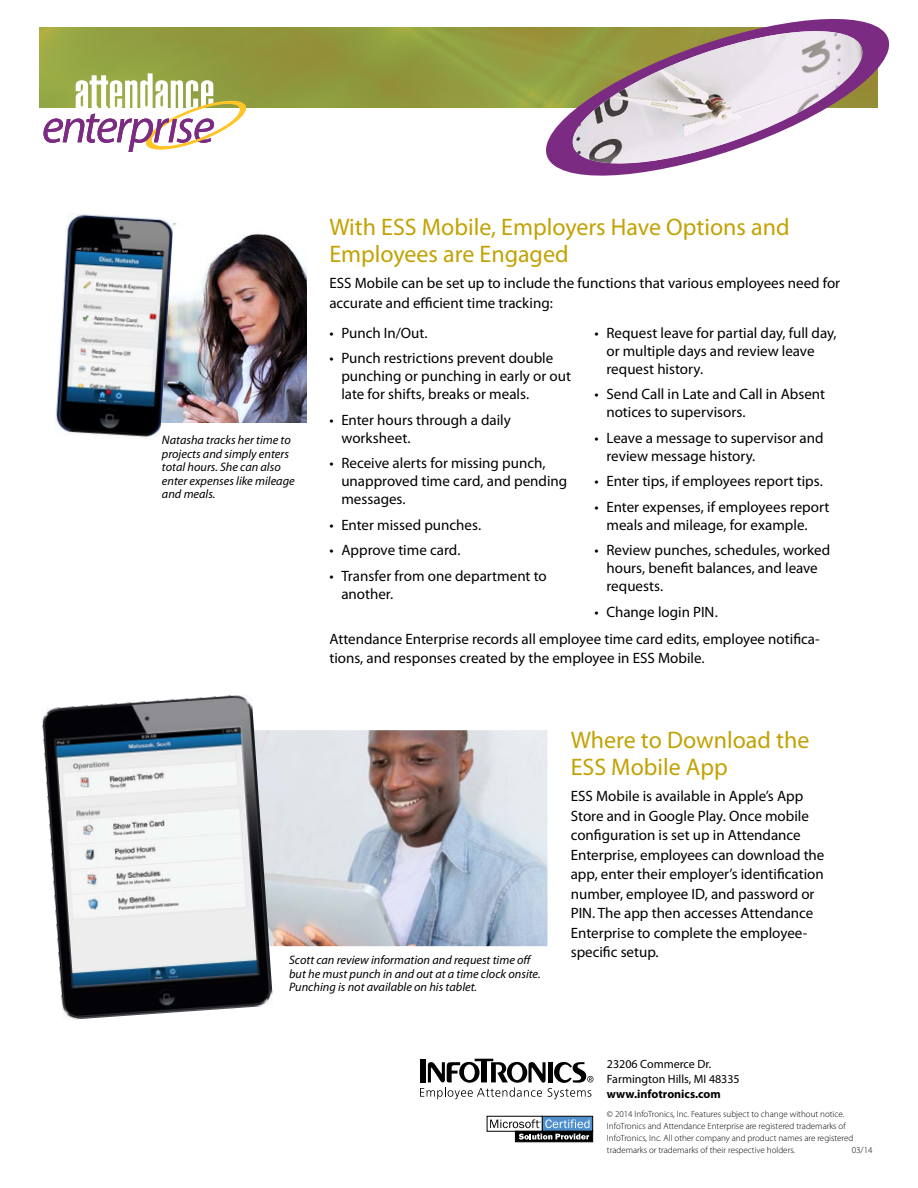
<style>
.page{position:relative;width:918px;height:1188px;background:#fff}
.page>*{position:absolute;margin:0;border:0;box-sizing:border-box;transform-origin:0 0}
.t1{font:24px/27px "Myriad Pro";color:#c2a204}
.t2{font:15px/18px "Myriad Pro";color:#000}
.t3{font:italic 12.3px/13.5px "Myriad Pro";color:#000}
.t4{font:12px/15px "Myriad Pro";color:#000}
.t5{font:700 12px "Myriad Pro";color:#000}
.t6{font:300 9px/12px "Myriad Pro";color:#000}
</style>
<div class="page">
<div style="left:542px;top:1116px;width:51px;height:16px;background:#5091cd;border:1px solid #000"></div>
<svg style="left:487px;top:1116px;width:55px;height:16px"></svg>
<svg style="left:490px;top:1119px;width:99px;height:9px"></svg>
<svg style="left:515px;top:1131px;width:78px;height:11px"></svg>
<svg style="left:519px;top:1134px;width:70px;height:6px"></svg>
<svg style="left:420px;top:1059px;width:173px;height:40px"></svg>
<svg style="left:39px;top:27px;width:498px;height:81px;background:#929b3f"></svg>
<svg style="left:44px;top:73px;width:202px;height:79px"></svg>
<svg style="left:537px;top:18px;width:353px;height:158px"></svg>
<svg style="left:565px;top:24px;width:305px;height:7px"></svg>
<img style="left:565px;top:31px;width:305px;height:140px">
<img style="left:174px;top:223px;width:133px;height:200px">
<img style="left:273px;top:730px;width:275px;height:216px">
<img style="left:42px;top:695px;width:231px;height:325px">
<img style="left:54px;top:214px;width:120px;height:223px">
<p class="t3" style="left:162px;top:434px;width:134px">Natasha tracks her time to projects and simply enters total hours. She can also enter expenses like mileage and meals.</p>
<h1 class="t1" style="left:329px;top:214px;width:462px">With ESS Mobile, Employers Have Options and<br>Employees are Engaged</h1>
<p class="t2" style="left:329px;top:274px;width:512px;line-height:19.5px">ESS Mobile can be set up to include the functions that various employees need for accurate and efficient time tracking:</p>
<p class="t2" style="left:329px;top:324px;width:100px">• Punch In/Out.</p>
<p class="t2" style="left:341px;top:349px;width:231px;text-indent:-12px">• Punch restrictions prevent double punching or punching in early or out late for shifts, breaks or meals.</p>
<p class="t2" style="left:341px;top:411px;width:171px;text-indent:-12px">• Enter hours through a daily worksheet.</p>
<p class="t2" style="left:341px;top:454px;width:227px;text-indent:-12px">• Receive alerts for missing punch, unapproved time card, and pending messages.</p>
<p class="t2" style="left:329px;top:516px;width:153px">• Enter missed punches.</p>
<p class="t2" style="left:329px;top:541px;width:133px">• Approve time card.</p>
<p class="t2" style="left:341px;top:567px;width:207px;text-indent:-12px">• Transfer from one department to another.</p>
<p class="t2" style="left:606px;top:324px;width:232px;text-indent:-12px">• Request leave for partial day, full day, or multiple days and review leave request history.</p>
<p class="t2" style="left:606px;top:385px;width:220px;text-indent:-12px">• Send Call in Late and Call in Absent notices to supervisors.</p>
<p class="t2" style="left:606px;top:429px;width:219px;text-indent:-12px">• Leave a message to supervisor and review message history.</p>
<p class="t2" style="left:594px;top:472px;width:230px">• Enter tips, if employees report tips.</p>
<p class="t2" style="left:606px;top:498px;width:225px;text-indent:-12px">• Enter expenses, if employees report meals and mileage, for example.</p>
<p class="t2" style="left:606px;top:541px;width:225px;text-indent:-12px">• Review punches, schedules, worked hours, benefit balances, and leave requests.</p>
<p class="t2" style="left:329px;top:598px;width:492px;line-height:27px;text-indent:265px">• Change login PIN.<br>Attendance Enterprise records all employee time card edits, employee notifica-</p>
<p class="t2" style="left:329px;top:649px;width:377px">tions, and responses created by the employee in ESS Mobile.</p>
<p class="t3" style="left:289px;top:954px;width:253px">Scott can review information and request time off but he must punch in and out at a time clock onsite.<br>Punching is not available on his tablet.</p>
<h1 class="t1" style="left:571px;top:727px;width:240px">Where to Download the<br>ESS Mobile App</h1>
<p class="t2" style="left:571px;top:787px;width:255px;line-height:19.5px">ESS Mobile is available in Apple’s App Store and in Google Play. Once mobile configuration is set up in Attendance Enterprise, employees can download the app, enter their employer’s identification number, employee ID, and password or PIN. The app then accesses Attendance Enterprise to complete the employee&shy;specific setup.</p>
<p class="t4" style="left:607px;top:1056px;width:134px">23206 Commerce Dr.<br>Farmington Hills, MI 48335</p>
<p class="t5" style="left:607px;top:1087px;width:115px">www.infotronics.com</p>
<p class="t6" style="left:607px;top:1108px;width:248px">© 2014 InfoTronics, Inc. Features subject to change without notice.<br>InfoTronics and Attendance Enterprise are registered trademarks of InfoTronics, Inc. All other company and product names are registered trademarks or trademarks of their respective holders.</p>
<p class="t6" style="left:852px;top:1144px;width:22px">03/14</p>
</div>
